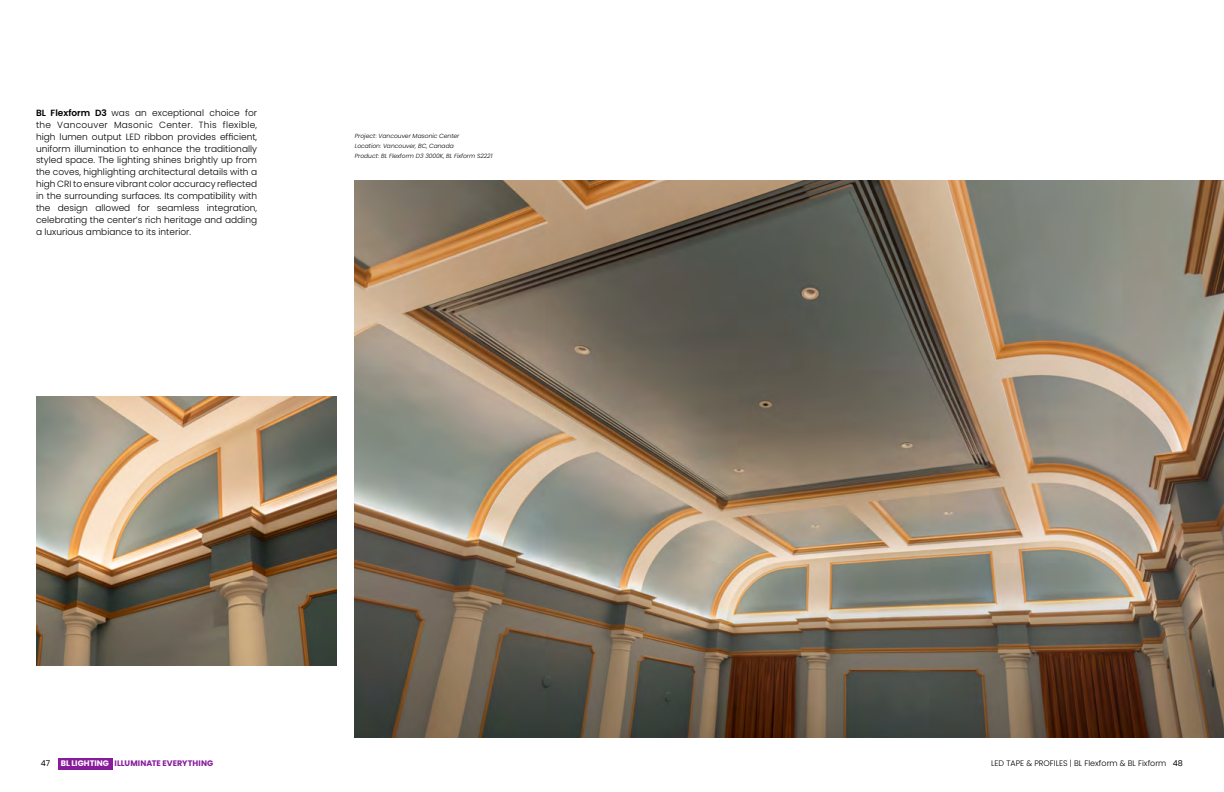
<style>
.page{position:relative;width:1224px;height:792px;background:#fff}
.page>*{position:absolute;margin:0;border:0;box-sizing:border-box;transform-origin:0 0}
.t1{font:300 9px/12px "Poppins";color:#000;text-align:justify}
.t2{font:300 8px "Poppins";color:#000}
.t3{font:700 8px "Poppins";letter-spacing:.01em;color:#881b9c}
.t4{font:8px "Poppins";color:#000}
.t5{font:italic 300 6px/10px "Poppins";color:#000}
.s1{font-weight:600}
.s2{color:#fff}
.s3{font-weight:400}
</style>
<div class="page">
<img style="left:355px;top:180px;width:869px;height:558px">
<img style="left:36px;top:396px;width:301px;height:270px">
<div style="left:58px;top:758px;width:54px;height:12px;background:#881b9c"></div>
<p class="t1" style="left:36px;top:106px;width:223px"><span class="s1">BL Flexform D3</span> was an exceptional choice for the Vancouver Masonic Center. This flexible, high lumen output LED ribbon provides efficient, uniform illumination to enhance the traditionally styled space. The lighting shines brightly up from the coves, highlighting architectural details with a high CRI to ensure vibrant color accuracy reflected in the surrounding surfaces. Its compatibility with the design allowed for seamless integration, celebrating the center’s rich heritage and adding a luxurious ambiance to its interior.</p>
<p class="t5" style="left:355px;top:131px;width:139px">Project: Vancouver Masonic Center<br>Location: Vancouver, BC, Canada<br>Product: BL Flexform D3 3000K, BL Fixform S2221</p>
<p class="t4" style="left:41px;top:759px;width:11px">47</p>
<p class="t3" style="left:61px;top:759px;width:154px"><span class="s2">BL LIGHTING</span> ILLUMINATE EVERYTHING</p>
<p class="t2" style="left:991px;top:759px;width:193px">LED TAPE &amp; PROFILES | BL Flexform &amp; BL Fixform <span class="s3">48</span></p>
</div>
